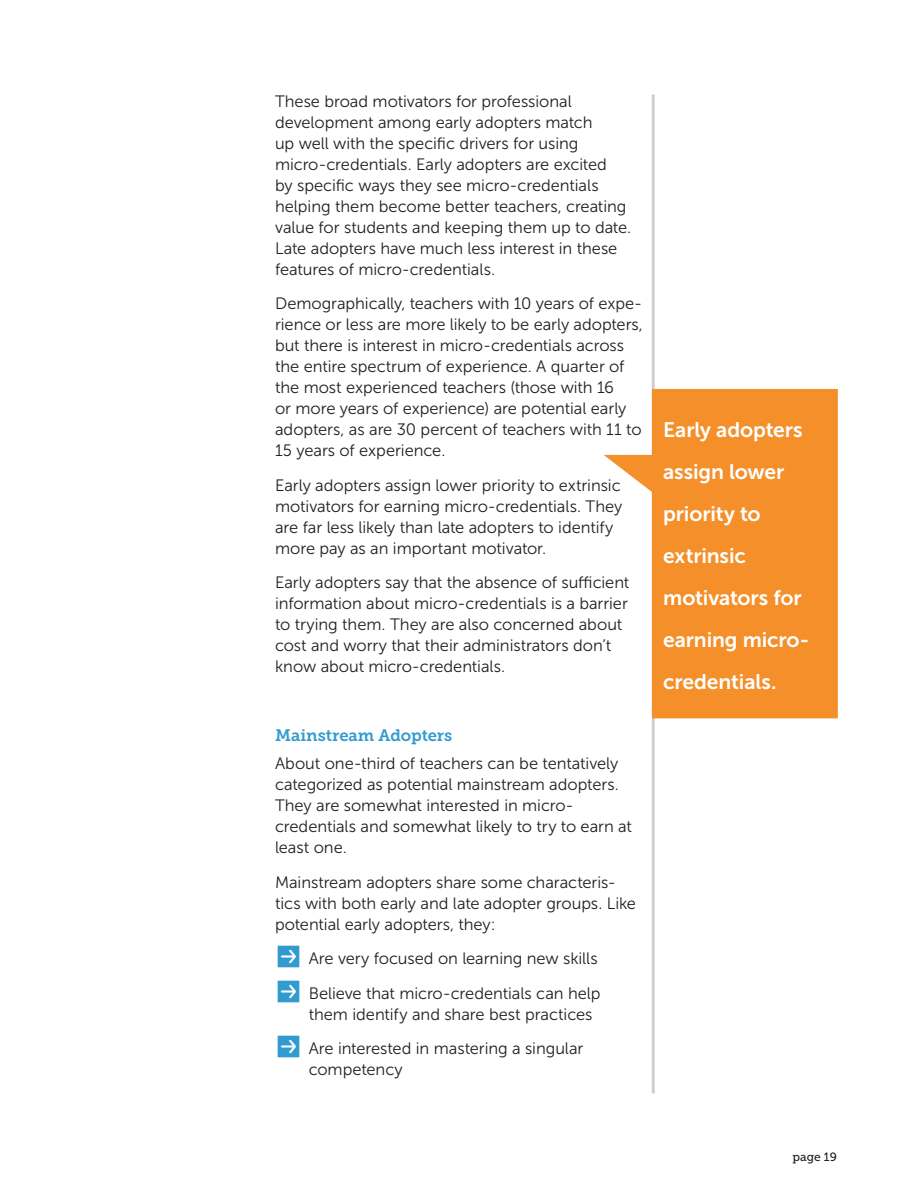
<style>
.page{position:relative;width:918px;height:1188px;background:#fff}
.page>*{position:absolute;margin:0;border:0;box-sizing:border-box;transform-origin:0 0}
.t1{font:21px/42px "Museo Sans 700";letter-spacing:-.005em;color:#fff}
.t2{font:16.5px/21px "Museo Sans 300";letter-spacing:-.005em;color:#231f20}
.t3{font:16.5px "Museo Slab 700";letter-spacing:-.005em;color:#319bd0}
.t4{font:12px "Museo Slab 500";color:#231f20}
.s1{font-family:"Button Bonus Square Negative";font-size:27px;color:#319bd0}
</style>
<div class="page">
<hr style="left:652px;top:94px;width:3px;height:1000px;background:#d2cecc">
<svg style="left:604px;top:389px;width:234px;height:329px;fill:#f48f29"></svg>
<p class="t2" style="left:275px;top:91px;width:355px">These broad motivators for professional development among early adopters match<br>up well with the specific drivers for using micro-credentials. Early adopters are excited by specific ways they see micro-credentials helping them become better teachers, creating value for students and keeping them up to date.<br>Late adopters have much less interest in these features of micro-credentials.</p>
<p class="t2" style="left:275px;top:293px;width:369px">Demographically, teachers with 10 years of expe&shy;rience or less are more likely to be early adopters, but there is interest in micro-credentials across the entire spectrum of experience. A quarter of the most experienced teachers (those with 16<br>or more years of experience) are potential early adopters, as are 30 percent of teachers with 11 to 15 years of experience.</p>
<p class="t2" style="left:275px;top:475px;width:349px">Early adopters assign lower priority to extrinsic motivators for earning micro-credentials. They are far less likely than late adopters to identify more pay as an important motivator.</p>
<p class="t2" style="left:275px;top:572px;width:356px">Early adopters say that the absence of sufficient information about micro-credentials is a barrier to trying them. They are also concerned about cost and worry that their administrators don’t know about micro-credentials.</p>
<p class="t3" style="left:275px;top:726px;width:179px">Mainstream Adopters</p>
<p class="t2" style="left:275px;top:753px;width:358px">About one-third of teachers can be tentatively categorized as potential mainstream adopters.<br>They are somewhat interested in micro&shy;credentials and somewhat likely to try to earn at least one.</p>
<p class="t2" style="left:275px;top:872px;width:363px">Mainstream adopters share some characteris&shy;tics with both early and late adopter groups. Like potential early adopters, they:</p>
<p class="t2" style="left:275px;top:941px;width:327px;line-height:34.5px"><span class="s1">P</span> Are very focused on learning new skills<br><span class="s1">P</span> Believe that micro-credentials can help</p>
<p class="t2" style="left:275px;top:997px;width:319px;line-height:34.5px;text-indent:34px">them identify and share best practices<br><span class="s1">P</span> Are interested in mastering a singular</p>
<p class="t2" style="left:309px;top:1059px;width:96px">competency</p>
<p class="t1" style="left:663px;top:409px;width:148px">Early adopters assign lower priority to extrinsic motivators for earning micro&shy;credentials.</p>
<p class="t4" style="left:792px;top:1150px;width:46px">page 19</p>
</div>
